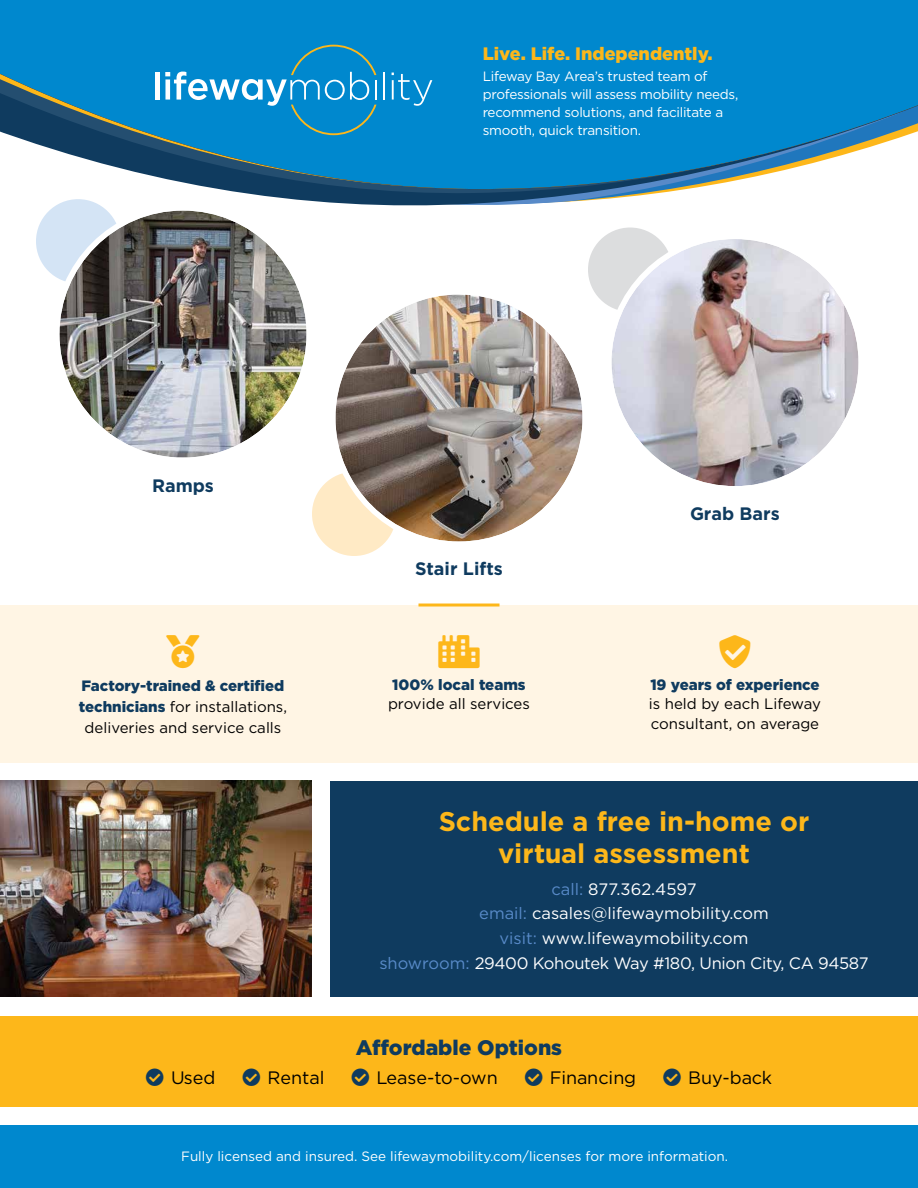
<style>
.page{position:relative;width:918px;height:1188px;background:#fff}
.page>*{position:absolute;margin:0;border:0;box-sizing:border-box;transform-origin:0 0}
.t1{font:33px "Font Awesome 5 Pro Solid";color:#fdb71a}
.t2{font:700 27px/32.4px "Gotham";color:#fdb71a;text-align:center}
.t3{font:900 21px "Gotham";color:#0f3b5f}
.t4{font:18px "Gotham";color:#000}
.t5{font:900 18px "Gotham";color:#fdb71a}
.t6{font:700 18px "Gotham";color:#0f3b5f}
.t7{font:16.5px/24.8px "Gotham";color:#fff;text-align:center}
.t8{font:15px/21px "Gotham";color:#000;text-align:center}
.t9{font:900 15px "Gotham";color:#0f3b5f}
.t10{font:13.5px/18px "Gotham";letter-spacing:-.02em;color:#fff}
.t11{font:13.5px "Gotham";color:#fff}
.s1{font-weight:900;color:#0f3b5f}
.s2{color:#588ac8}
.s3{color:#0f3b5f}
</style>
<div class="page">
<div style="left:330px;top:781px;width:588px;height:216px;background:#0f3b5f"></div>
<div style="left:0;top:1016px;width:918px;height:91px;background:#fdb71a"></div>
<div style="left:0;top:0;width:918px;height:74px;background:#0088ce"></div>
<svg style="left:55px;top:196px;width:579px;height:12px"></svg>
<svg style="left:225px;top:190px;width:455px;height:6px;fill:#0f3b5f"></svg>
<svg style="left:0;top:74px;width:918px;height:116px;fill:#0088ce"></svg>
<div style="left:0;top:1126px;width:918px;height:62px;background:#0088ce"></div>
<div style="left:0;top:605px;width:918px;height:158px;background:#fff5e4"></div>
<hr style="left:418px;top:604px;width:82px;height:3px;background:#fdb71a">
<div style="left:36px;top:199px;width:84px;height:84px;background:#d4e4f5;border-radius:50%"></div>
<div style="left:312px;top:472px;width:84px;height:84px;background:#ffeac5;border-radius:50%"></div>
<div style="left:588px;top:228px;width:84px;height:84px;background:#dcddde;border-radius:50%"></div>
<img style="left:59px;top:211px;width:248px;height:246px;border-radius:122px">
<img style="left:336px;top:294px;width:246px;height:248px;border-radius:121px">
<div style="left:609px;top:236px;width:252px;height:253px;background:#fff;border-radius:50%"></div>
<img style="left:611px;top:239px;width:248px;height:247px;border-radius:124px">
<img style="left:0;top:781px;width:312px;height:216px">
<div style="left:155px;top:72px;width:5px;height:28px;background:#fff"></div>
<hr style="left:375px;top:80px;width:2px;height:20px;background:#fff">
<hr style="left:383px;top:72px;width:2px;height:28px;background:#fff">
<svg style="left:392px;top:73px;width:40px;height:33px"></svg>
<svg style="left:165px;top:45px;width:211px;height:90px"></svg>
<p class="t6" style="left:152px;top:473px;width:63px">Ramps</p>
<p class="t5" style="left:483px;top:41px;width:231px">Live. Life. Independently.</p>
<p class="t10" style="left:483px;top:67px;width:257px">Lifeway Bay Area’s trusted team of professionals will assess mobility needs, recommend solutions, and facilitate a smooth, quick transition.</p>
<p class="t6" style="left:415px;top:557px;width:89px">Stair Lifts</p>
<p class="t6" style="left:690px;top:502px;width:91px">Grab Bars</p>
<h1 class="t1" style="left:166px;top:635px;width:35px">●</h1>
<p class="t8" style="left:79px;top:675px;width:210px"><span class="s1">Factory-trained &amp; certified technicians</span> for installations, deliveries and service calls</p>
<p class="t9" style="left:392px;top:674px;width:135px">100% local teams</p>
<p class="t8" style="left:388px;top:693px;width:143px">provide all services</p>
<p class="t9" style="left:650px;top:674px;width:171px">19 years of experience</p>
<p class="t8" style="left:649px;top:694px;width:174px;line-height:19.5px;text-align:left">is held by each Lifeway consultant, on average</p>
<h2 class="t2" style="left:439px;top:805px;width:372px">Schedule a free in-home or virtual assessment</h2>
<p class="t7" style="left:379px;top:876px;width:491px"><span class="s2">call:</span> 877.362.4597<br><span class="s2">email:</span> casales@lifewaymobility.com<br><span class="s2">visit:</span> www.lifewaymobility.com<br><span class="s2">showroom:</span> 29400 Kohoutek Way #180, Union City, CA 94587</p>
<h3 class="t3" style="left:356px;top:1033px;width:208px">Affordable Options</h3>
<p class="t4" style="left:146px;top:1067px;width:71px"><span class="s3">●</span> Used</p>
<p class="t4" style="left:243px;top:1067px;width:84px"><span class="s3">●</span> Rental</p>
<p class="t4" style="left:352px;top:1067px;width:148px"><span class="s3">●</span> Lease-to-own</p>
<p class="t4" style="left:525px;top:1067px;width:113px"><span class="s3">●</span> Financing</p>
<p class="t4" style="left:663px;top:1067px;width:111px"><span class="s3">●</span> Buy-back</p>
<p class="t11" style="left:181px;top:1148px;width:549px">Fully licensed and insured. See lifewaymobility.com/licenses for more information.</p>
</div>
